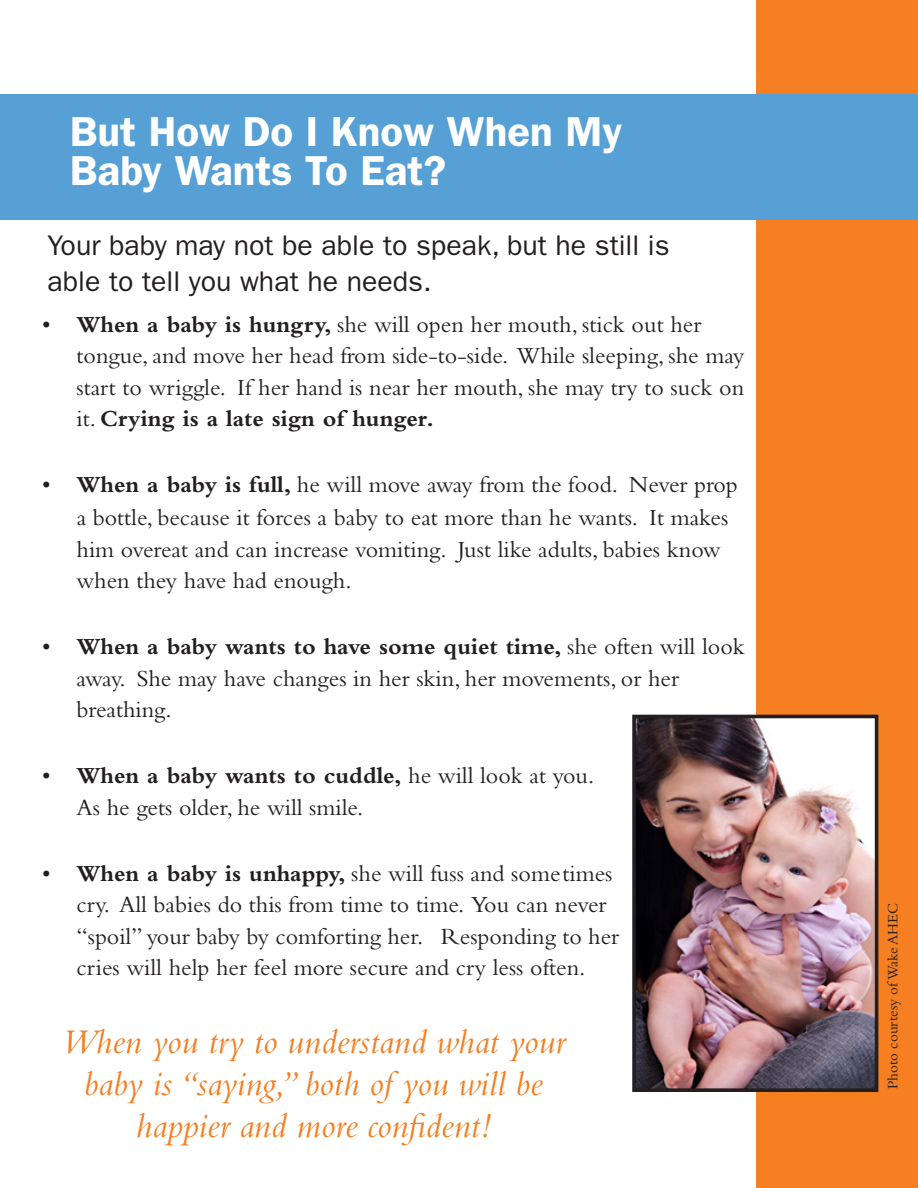
<style>
.page{position:relative;width:918px;height:1188px;background:#fff}
.page>*{position:absolute;margin:0;border:0;box-sizing:border-box;transform-origin:0 0}
.t1{font:600 42px/39px "ITC Franklin Gothic Std";color:#fff}
.t2{font:italic 36px/42px "Bembo Std";color:#f57f21;text-align:center}
.t3{font:28.5px/36px "ITC Franklin Gothic Std";color:#231f20}
.t4{font:24px/31.5px "Bembo Std";color:#231f20}
.t5{font:15px "Bembo Std";color:#231f20}
.s1{font-weight:700}
</style>
<div class="page">
<div style="left:756px;top:0;width:162px;height:1188px;background:#f57f21"></div>
<div style="left:0;top:94px;width:918px;height:126px;background:#56a0d5"></div>
<img style="left:637px;top:720px;width:236px;height:367px">
<div style="left:632px;top:715px;width:246px;height:377px;border:4px solid #231f20"></div>
<h1 class="t1" style="left:70px;top:112px;width:554px">But How Do I Know When My<br>Baby Wants To Eat?</h1>
<p class="t3" style="left:48px;top:228px;width:624px">Your baby may not be able to speak, but he still is able to tell you what he needs.</p>
<p class="t4" style="left:76px;top:308px;width:670px;text-indent:-34px">• <span class="s1">When a baby is hungry,</span> she will open her mouth, stick out her tongue, and move her head from side-to-side. While sleeping, she may start to wriggle. If her hand is near her mouth, she may try to suck on it. <span class="s1">Crying is a late sign of hunger.</span></p>
<p class="t4" style="left:76px;top:468px;width:663px;line-height:32px;text-indent:-34px">• <span class="s1">When a baby is full,</span> he will move away from the food. Never prop a bottle, because it forces a baby to eat more than he wants. It makes him overeat and can increase vomiting. Just like adults, babies know when they have had enough.</p>
<p class="t4" style="left:76px;top:631px;width:670px;text-indent:-34px">• <span class="s1">When a baby wants to have some quiet time,</span> she often will look away. She may have changes in her skin, her movements, or her breathing.</p>
<p class="t4" style="left:76px;top:760px;width:519px;text-indent:-34px">• <span class="s1">When a baby wants to cuddle,</span> he will look at you.<br>As he gets older, he will smile.</p>
<p class="t4" style="left:76px;top:857px;width:544px;text-indent:-34px">• <span class="s1">When a baby is unhappy,</span> she will fuss and sometimes cry. All babies do this from time to time. You can never “spoil” your baby by comforting her. Responding to her cries will help her feel more secure and cry less often.</p>
<h2 class="t2" style="left:61px;top:1020px;width:505px">When you try to understand what your baby is “saying,” both of you will be happier and more confident!</h2>
<p class="t5" style="left:884px;top:1089px;width:188px;rotate:-90deg">Photo courtesy of Wake AHEC</p>
</div>
